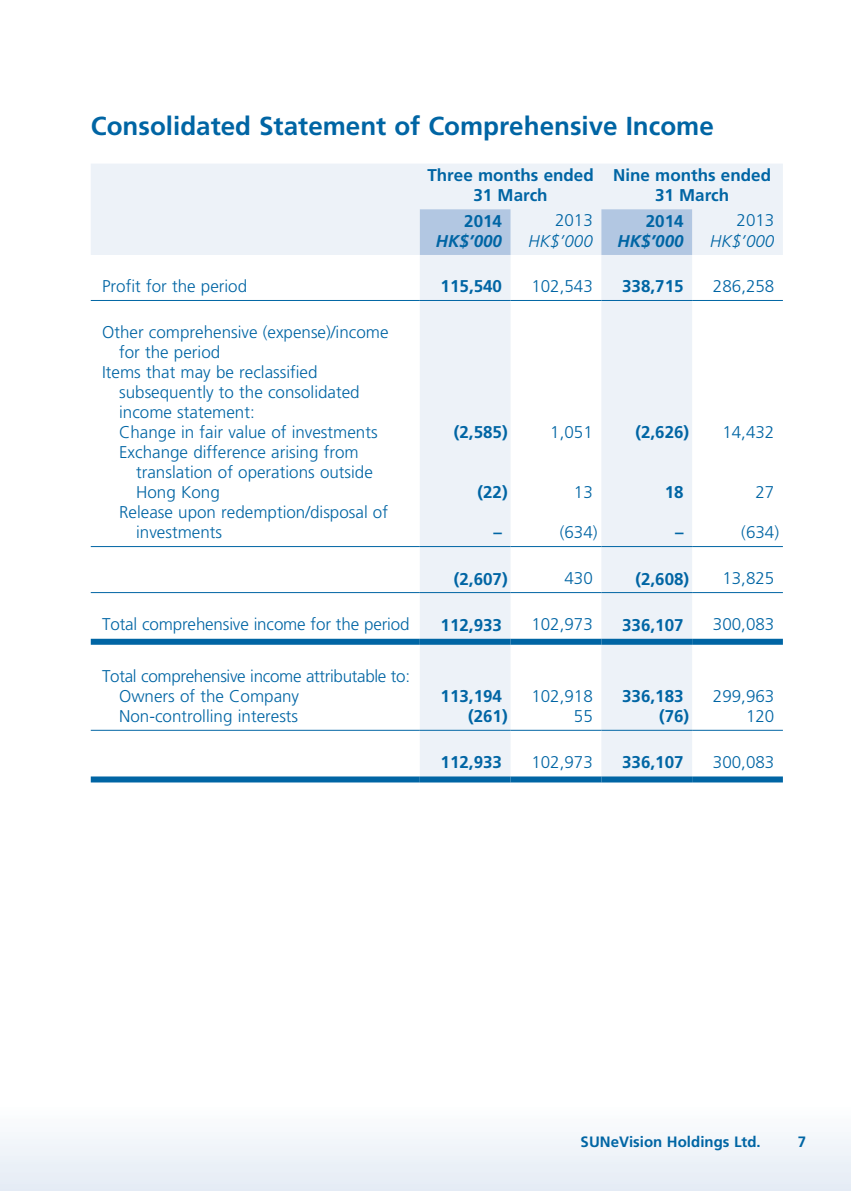
<style>
.page{position:relative;width:851px;height:1191px;background:#fff}
.page>*{position:absolute;margin:0;border:0;box-sizing:border-box;transform-origin:0 0}
.t1{font:700 26px "Frutiger LT Std";color:#0065a4}
.t2{font:300 17px/20px "Frutiger LT Std";color:#0065a4}
.t3{font:700 17px/20px "Frutiger";color:#0065a4;text-align:center}
.t4{font:300 17px/20px "Frutiger LT Std";letter-spacing:-.02em;color:#0065a4}
.t5{font:italic 700 17px "Frutiger";color:#0065a4}
.t6{font:italic 300 17px "Frutiger";color:#0065a4}
.t7{font:700 15px "Frutiger LT Std";color:#0065a4}
.t8{font:700 15px "Frutiger";color:#0065a4}
</style>
<div class="page">
<div style="left:0;top:1104px;width:850px;height:87px;background:#f1f4f9"></div>
<svg style="left:91px;top:164px;width:691px;height:612px"></svg>
<svg style="left:420px;top:209px;width:272px;height:46px;background:#c6d5e9"></svg>
<hr style="left:91px;top:300px;width:329px;height:1px;background:#0065a4">
<hr style="left:420px;top:300px;width:90px;height:1px;background:#0065a4">
<hr style="left:510px;top:300px;width:91px;height:1px;background:#0065a4">
<hr style="left:601px;top:300px;width:91px;height:1px;background:#0065a4">
<hr style="left:692px;top:300px;width:90px;height:1px;background:#0065a4">
<hr style="left:91px;top:546px;width:329px;height:1px;background:#0065a4">
<hr style="left:420px;top:546px;width:90px;height:1px;background:#0065a4">
<hr style="left:510px;top:546px;width:91px;height:1px;background:#0065a4">
<hr style="left:601px;top:546px;width:91px;height:1px;background:#0065a4">
<hr style="left:692px;top:546px;width:90px;height:1px;background:#0065a4">
<hr style="left:91px;top:592px;width:329px;height:1px;background:#0065a4">
<hr style="left:420px;top:592px;width:90px;height:1px;background:#0065a4">
<hr style="left:510px;top:592px;width:91px;height:1px;background:#0065a4">
<hr style="left:601px;top:592px;width:91px;height:1px;background:#0065a4">
<hr style="left:692px;top:592px;width:90px;height:1px;background:#0065a4">
<div style="left:91px;top:639px;width:329px;height:6px;background:#0065a4"></div>
<div style="left:420px;top:639px;width:90px;height:6px;background:#0065a4"></div>
<div style="left:510px;top:639px;width:91px;height:6px;background:#0065a4"></div>
<div style="left:601px;top:639px;width:91px;height:6px;background:#0065a4"></div>
<div style="left:692px;top:639px;width:90px;height:6px;background:#0065a4"></div>
<hr style="left:91px;top:730px;width:329px;height:1px;background:#0065a4">
<hr style="left:420px;top:730px;width:90px;height:1px;background:#0065a4">
<hr style="left:510px;top:730px;width:91px;height:1px;background:#0065a4">
<hr style="left:601px;top:730px;width:91px;height:1px;background:#0065a4">
<hr style="left:692px;top:730px;width:90px;height:1px;background:#0065a4">
<div style="left:91px;top:776px;width:329px;height:6px;background:#0065a4"></div>
<div style="left:420px;top:776px;width:90px;height:6px;background:#0065a4"></div>
<div style="left:510px;top:776px;width:91px;height:6px;background:#0065a4"></div>
<div style="left:601px;top:776px;width:91px;height:6px;background:#0065a4"></div>
<div style="left:692px;top:776px;width:90px;height:6px;background:#0065a4"></div>
<h1 class="t1" style="left:91px;top:111px;width:624px">Consolidated Statement of Comprehensive Income</h1>
<p class="t3" style="left:427px;top:165px;width:168px">Three months ended<br>31 March</p>
<p class="t3" style="left:613px;top:165px;width:159px">Nine months ended<br>31 March</p>
<p class="t3" style="left:464px;top:211px;width:39px">2014</p>
<p class="t2" style="left:555px;top:211px;width:39px">2013</p>
<p class="t3" style="left:645px;top:211px;width:39px">2014</p>
<p class="t2" style="left:736px;top:211px;width:39px">2013</p>
<p class="t5" style="left:436px;top:231px;width:68px">HK$’000</p>
<p class="t6" style="left:528px;top:231px;width:66px">HK$’000</p>
<p class="t5" style="left:617px;top:231px;width:68px">HK$’000</p>
<p class="t6" style="left:710px;top:231px;width:66px">HK$’000</p>
<p class="t2" style="left:102px;top:276px;width:146px">Profit for the period</p>
<p class="t3" style="left:440px;top:276px;width:63px">115,540</p>
<p class="t2" style="left:531px;top:276px;width:63px">102,543</p>
<p class="t3" style="left:622px;top:276px;width:63px">338,715</p>
<p class="t2" style="left:712px;top:276px;width:63px">286,258</p>
<p class="t2" style="left:102px;top:322px;width:288px">Other comprehensive (expense)/income</p>
<p class="t2" style="left:119px;top:342px;width:103px">for the period</p>
<p class="t2" style="left:102px;top:362px;width:217px">Items that may be reclassified</p>
<p class="t2" style="left:119px;top:382px;width:242px">subsequently to the consolidated</p>
<p class="t2" style="left:119px;top:402px;width:137px">income statement:</p>
<p class="t2" style="left:119px;top:422px;width:260px">Change in fair value of investments</p>
<p class="t3" style="left:454px;top:422px;width:55px">(2,585)</p>
<p class="t2" style="left:550px;top:422px;width:44px">1,051</p>
<p class="t3" style="left:635px;top:422px;width:55px">(2,626)</p>
<p class="t2" style="left:722px;top:422px;width:53px">14,432</p>
<p class="t2" style="left:136px;top:442px;width:238px;text-indent:-17px">Exchange difference arising from translation of operations outside<br>Hong Kong</p>
<p class="t3" style="left:477px;top:482px;width:32px">(22)</p>
<p class="t2" style="left:574px;top:482px;width:20px">13</p>
<p class="t3" style="left:664px;top:482px;width:20px">18</p>
<p class="t2" style="left:755px;top:482px;width:20px">27</p>
<p class="t2" style="left:136px;top:502px;width:253px;text-indent:-17px">Release upon redemption/disposal of investments</p>
<p class="t3" style="left:493px;top:522px;width:10px">–</p>
<p class="t2" style="left:559px;top:522px;width:39px">(634)</p>
<p class="t3" style="left:675px;top:522px;width:10px">–</p>
<p class="t2" style="left:741px;top:522px;width:39px">(634)</p>
<p class="t3" style="left:454px;top:568px;width:55px">(2,607)</p>
<p class="t2" style="left:564px;top:568px;width:30px">430</p>
<p class="t3" style="left:635px;top:568px;width:55px">(2,608)</p>
<p class="t2" style="left:722px;top:568px;width:53px">13,825</p>
<p class="t2" style="left:102px;top:614px;width:309px">Total comprehensive income for the period</p>
<p class="t3" style="left:440px;top:614px;width:63px">112,933</p>
<p class="t2" style="left:531px;top:614px;width:63px">102,973</p>
<p class="t3" style="left:622px;top:614px;width:63px">336,107</p>
<p class="t2" style="left:712px;top:614px;width:63px">300,083</p>
<p class="t4" style="left:119px;top:666px;width:292px;text-indent:-17px">Total comprehensive income attributable to:<br>Owners of the Company</p>
<p class="t3" style="left:440px;top:686px;width:63px">113,194</p>
<p class="t2" style="left:531px;top:686px;width:63px">102,918</p>
<p class="t3" style="left:622px;top:686px;width:63px">336,183</p>
<p class="t2" style="left:712px;top:686px;width:63px">299,963</p>
<p class="t2" style="left:119px;top:706px;width:180px">Non-controlling interests</p>
<p class="t3" style="left:468px;top:706px;width:41px">(261)</p>
<p class="t2" style="left:574px;top:706px;width:20px">55</p>
<p class="t3" style="left:659px;top:706px;width:32px">(76)</p>
<p class="t2" style="left:746px;top:706px;width:30px">120</p>
<p class="t3" style="left:440px;top:752px;width:63px">112,933</p>
<p class="t2" style="left:531px;top:752px;width:63px">102,973</p>
<p class="t3" style="left:622px;top:752px;width:63px">336,107</p>
<p class="t2" style="left:712px;top:752px;width:63px">300,083</p>
<p class="t7" style="left:580px;top:1132px;width:182px">SUNeVision Holdings Ltd.</p>
<p class="t8" style="left:797px;top:1133px;width:10px">7</p>
</div>
